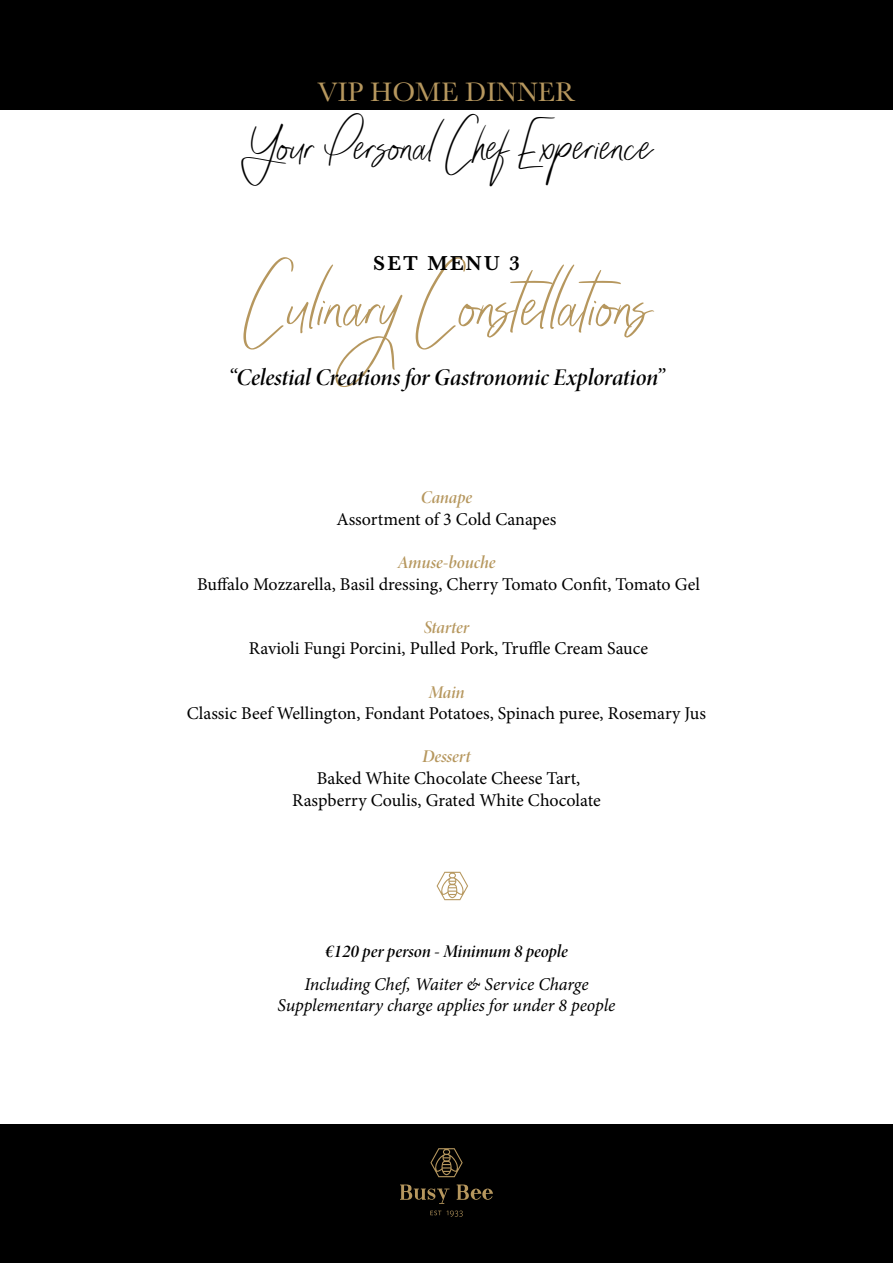
<style>
.page{position:relative;width:893px;height:1263px;background:#fff}
.page>*{position:absolute;margin:0;border:0;box-sizing:border-box;transform-origin:0 0}
.t1{font:51px "Monique Script";color:#b6975e}
.t2{font:33.9px "Monique Script";color:#000}
.t3{font:27.75px "Baskerville";color:#b6975e}
.t4{font:24px "Minion Pro Semibold It Disp";letter-spacing:-.01em;color:#000}
.t5{font:600 21px "Baskerville";letter-spacing:.1em;color:#000}
.t6{font:18px/21.6px "Minion Pro";color:#000;text-align:center}
.t7{font:italic 18px/21.6px "Minion Pro";letter-spacing:-.005em;color:#000;text-align:center}
.t8{font:18px "Minion Pro Semibold It Disp";letter-spacing:-.005em;color:#b6975e}
.t9{font:18px "Minion Pro Semibold It Disp";letter-spacing:-.005em;color:#000}
</style>
<div class="page">
<div style="left:0;top:0;width:893px;height:110px;background:#000"></div>
<div style="left:0;top:1125px;width:893px;height:138px;background:#000"></div>
<svg style="left:430px;top:1148px;width:33px;height:29px"></svg>
<svg style="left:430px;top:1210px;width:11px;height:5px"></svg>
<svg style="left:447px;top:1210px;width:16px;height:7px"></svg>
<svg style="left:400px;top:1184px;width:49px;height:20px"></svg>
<svg style="left:457px;top:1184px;width:36px;height:16px"></svg>
<svg style="left:437px;top:872px;width:31px;height:28px"></svg>
<h3 class="t3" style="left:318px;top:74px;width:259px">VIP HOME DINNER</h3>
<h2 class="t2" style="left:241px;top:127px;width:412px">Your Personal Chef Experience</h2>
<p class="t5" style="left:373px;top:248px;width:148px">SET MENU 3</p>
<h1 class="t1" style="left:243px;top:278px;width:408px">CulinaryConstellations</h1>
<h3 class="t4" style="left:228px;top:361px;width:438px">“Celestial Creations for Gastronomic Exploration”</h3>
<p class="t8" style="left:421px;top:486px;width:53px">Canape</p>
<p class="t6" style="left:337px;top:508px;width:221px">Assortment of 3 Cold Canapes</p>
<p class="t8" style="left:397px;top:550px;width:99px">Amuse-bouche</p>
<p class="t6" style="left:197px;top:573px;width:504px">Buffalo Mozzarella, Basil dressing, Cherry Tomato Confit, Tomato Gel</p>
<p class="t8" style="left:424px;top:615px;width:47px">Starter</p>
<p class="t6" style="left:249px;top:638px;width:401px">Ravioli Fungi Porcini, Pulled Pork, Truffle Cream Sauce</p>
<p class="t8" style="left:428px;top:680px;width:38px">Main</p>
<p class="t6" style="left:187px;top:703px;width:521px">Classic Beef Wellington, Fondant Potatoes, Spinach puree, Rosemary Jus</p>
<p class="t8" style="left:422px;top:745px;width:50px">Dessert</p>
<p class="t6" style="left:292px;top:767px;width:310px">Baked White Chocolate Cheese Tart,<br>Raspberry Coulis, Grated White Chocolate</p>
<p class="t9" style="left:325px;top:939px;width:244px">€120 per person - Minimum 8 people</p>
<p class="t7" style="left:278px;top:973px;width:339px">Including Chef, Waiter &amp; Service Charge<br>Supplementary charge applies for under 8 people</p>
</div>
